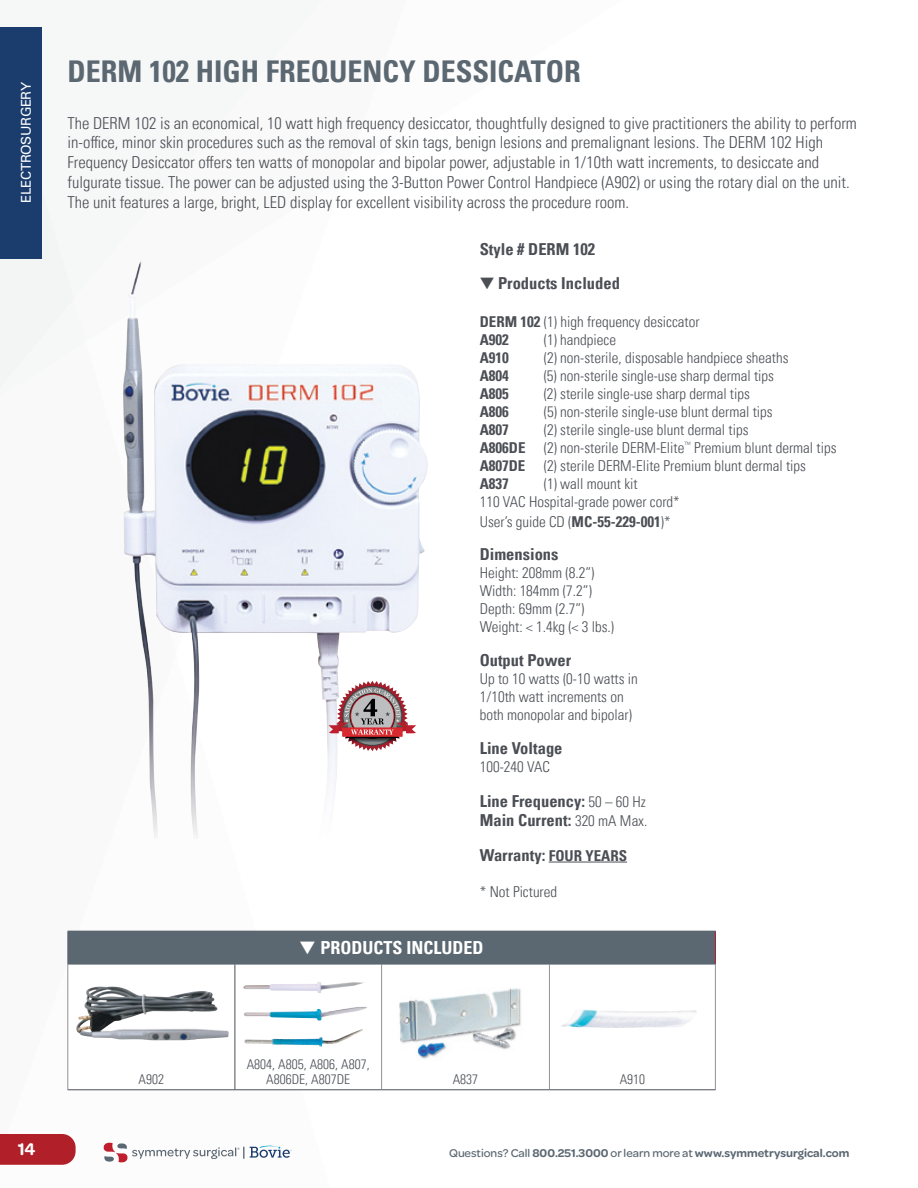
<style>
.page{position:relative;width:918px;height:1188px;background:#fff}
.page>*{position:absolute;margin:0;border:0;box-sizing:border-box;transform-origin:0 0}
.t1{font:700 condensed 30px "Univers LT Pro";color:#5b6771}
.t2{font:700 condensed 18px "Univers LT Pro";color:#fff}
.t3{font:600 18px "Omnes";color:#fff}
.t4{font:300 condensed 16.5px/19.8px "Univers LT Pro";color:#4b4f55}
.t5{font:700 condensed 16.5px/19.8px "Univers LT Pro";color:#4b4f55}
.t6{font:300 condensed 15px/18px "Univers LT Pro";color:#4b4f55}
.t7{font:700 condensed 15px "Univers LT Pro";color:#4b4f55}
.t8{font:300 condensed 13.5px/15px "Univers LT Pro";color:#4b4f55;text-align:center}
.t9{font:13.5px "Univers LT Pro 55 Roman";letter-spacing:-.03em;color:#fff}
.t10{font:600 12px "Omnes";color:#5b6771}
.s1{font-weight:700}
.s2{font-weight:300;font-size:15px}
.s3{font-size:15px}
.s4{font-weight:500}
</style>
<div class="page">
<svg style="left:0;top:190px;width:334px;height:973px"></svg>
<img style="left:122px;top:265px;width:306px;height:574px">
<div style="left:68px;top:931px;width:647px;height:33px;background:#5b6771"></div>
<svg style="left:69px;top:965px;width:646px;height:125px"></svg>
<hr style="left:381px;top:964px;width:1px;height:126px;background:#939296">
<hr style="left:549px;top:964px;width:1px;height:126px;background:#939296">
<hr style="left:715px;top:964px;width:1px;height:126px;background:#939296">
<hr style="left:235px;top:1090px;width:147px;height:1px;background:#4b4f55">
<hr style="left:382px;top:1090px;width:167px;height:1px;background:#4b4f55">
<hr style="left:549px;top:1090px;width:167px;height:1px;background:#4b4f55">
<hr style="left:68px;top:964px;width:1px;height:126px;background:#939296">
<hr style="left:235px;top:964px;width:1px;height:126px;background:#4b4f55">
<hr style="left:68px;top:1090px;width:167px;height:1px;background:#4b4f55">
<hr style="left:715px;top:931px;width:1px;height:33px;background:#b12029">
<hr style="left:549px;top:931px;width:167px;height:1px;background:#5b6770">
<hr style="left:68px;top:964px;width:167px;height:1px;background:#5b6770">
<hr style="left:235px;top:964px;width:147px;height:1px;background:#5b6770">
<hr style="left:382px;top:964px;width:167px;height:1px;background:#5b6770">
<hr style="left:549px;top:964px;width:167px;height:1px;background:#5b6770">
<img style="left:76px;top:986px;width:153px;height:54px">
<img style="left:391px;top:979px;width:147px;height:85px">
<img style="left:559px;top:1009px;width:138px;height:19px">
<img style="left:243px;top:982px;width:122px;height:11px">
<img style="left:242px;top:1007px;width:126px;height:14px">
<img style="left:243px;top:1029px;width:120px;height:18px">
<hr style="left:549px;top:862px;width:78px;height:1px;background:#4b4f55">
<div style="left:0;top:27px;width:42px;height:231px;background:#1b3d6d"></div>
<svg style="left:328px;top:681px;width:88px;height:70px"></svg>
<svg style="left:0;top:1134px;width:76px;height:31px;background:#b42a32"></svg>
<svg style="left:104px;top:1143px;width:140px;height:19px"></svg>
<svg style="left:250px;top:1146px;width:42px;height:12px"></svg>
<p class="t9" style="left:17px;top:203px;width:122px;rotate:-90deg">ELECTROSURGERY</p>
<h1 class="t1" style="left:68px;top:53px;width:515px">DERM 102 HIGH FREQUENCY DESSICATOR</h1>
<p class="t4" style="left:68px;top:112px;width:791px">The DERM 102 is an economical, 10 watt high frequency desiccator, thoughtfully designed to give practitioners the ability to perform in-office, minor skin procedures such as the removal of skin tags, benign lesions and premalignant lesions. The DERM 102 High Frequency Desiccator offers ten watts of monopolar and bipolar power, adjustable in 1/10th watt increments, to desiccate and fulgurate tissue. The power can be adjusted using the 3-Button Power Control Handpiece (A902) or using the rotary dial on the unit.<br>The unit features a large, bright, LED display for excellent visibility across the procedure room.</p>
<p class="t5" style="left:480px;top:239px;width:117px">Style # DERM 102</p>
<p class="t5" style="left:480px;top:273px;width:142px">▼ Products Included</p>
<p class="t6" style="left:480px;top:312px;width:221px"><span class="s1">DERM 102</span> (1) high frequency desiccator<br><span class="s1">A902</span></p>
<p class="t6" style="left:544px;top:330px;width:74px">(1) handpiece</p>
<p class="t7" style="left:480px;top:348px;width:31px">A910</p>
<p class="t6" style="left:544px;top:348px;width:246px">(2) non-sterile, disposable handpiece sheaths</p>
<p class="t7" style="left:480px;top:366px;width:31px">A804</p>
<p class="t6" style="left:544px;top:366px;width:232px">(5) non-sterile single-use sharp dermal tips</p>
<p class="t7" style="left:480px;top:384px;width:31px">A805</p>
<p class="t6" style="left:544px;top:384px;width:208px">(2) sterile single-use sharp dermal tips</p>
<p class="t7" style="left:480px;top:402px;width:31px">A806</p>
<p class="t6" style="left:544px;top:402px;width:231px">(5) non-sterile single-use blunt dermal tips</p>
<p class="t7" style="left:480px;top:420px;width:31px">A807</p>
<p class="t6" style="left:480px;top:420px;width:358px;text-indent:64px">(2) sterile single-use blunt dermal tips<br><span class="s1">A806DE</span> (2) non-sterile DERM-Elite<sup>™</sup> Premium blunt dermal tips <span class="s1">A807DE</span> (2) sterile DERM-Elite Premium blunt dermal tips <span class="s1">A837</span></p>
<p class="t6" style="left:480px;top:474px;width:202px;text-indent:64px">(1) wall mount kit<br>110 VAC Hospital-grade power cord*</p>
<p class="t6" style="left:480px;top:512px;width:193px">User’s guide CD (<span class="s1">MC-55-229-001</span>)*</p>
<p class="t5" style="left:480px;top:544px;width:80px">Dimensions</p>
<p class="t6" style="left:480px;top:563px;width:136px">Height: 208mm (8.2”)<br>Width: 184mm (7.2”)<br>Depth: 69mm (2.7”)<br>Weight: &lt; 1.4kg (&lt; 3 lbs.)</p>
<p class="t5" style="left:480px;top:650px;width:93px">Output Power</p>
<p class="t6" style="left:480px;top:669px;width:160px">Up to 10 watts (0-10 watts in<br>1/10th watt increments on both monopolar and bipolar)</p>
<p class="t5" style="left:480px;top:738px;width:84px">Line Voltage</p>
<p class="t6" style="left:480px;top:757px;width:72px">100-240 VAC</p>
<p class="t5" style="left:480px;top:791px;width:169px">Line Frequency: <span class="s2">50 – 60 Hz<br></span>Main Current: <span class="s2">320 mA Max.</span></p>
<p class="t5" style="left:480px;top:845px;width:149px">Warranty: <span class="s3">FOUR YEARS</span></p>
<p class="t6" style="left:480px;top:881px;width:79px">* Not Pictured</p>
<p class="t2" style="left:300px;top:937px;width:186px">▼ PRODUCTS INCLUDED</p>
<p class="t8" style="left:139px;top:1071px;width:27px">A902</p>
<p class="t8" style="left:247px;top:1056px;width:124px">A804, A805, A806, A807,<br>A806DE, A807DE</p>
<p class="t8" style="left:453px;top:1071px;width:27px">A837</p>
<p class="t8" style="left:620px;top:1071px;width:27px">A910</p>
<p class="t3" style="left:18px;top:1136px;width:19px">14</p>
<p class="t10" style="left:449px;top:1145px;width:402px"><span class="s4">Questions? Call</span> 800.251.3000 <span class="s4">or learn more at</span> www.symmetrysurgical.com</p>
</div>
